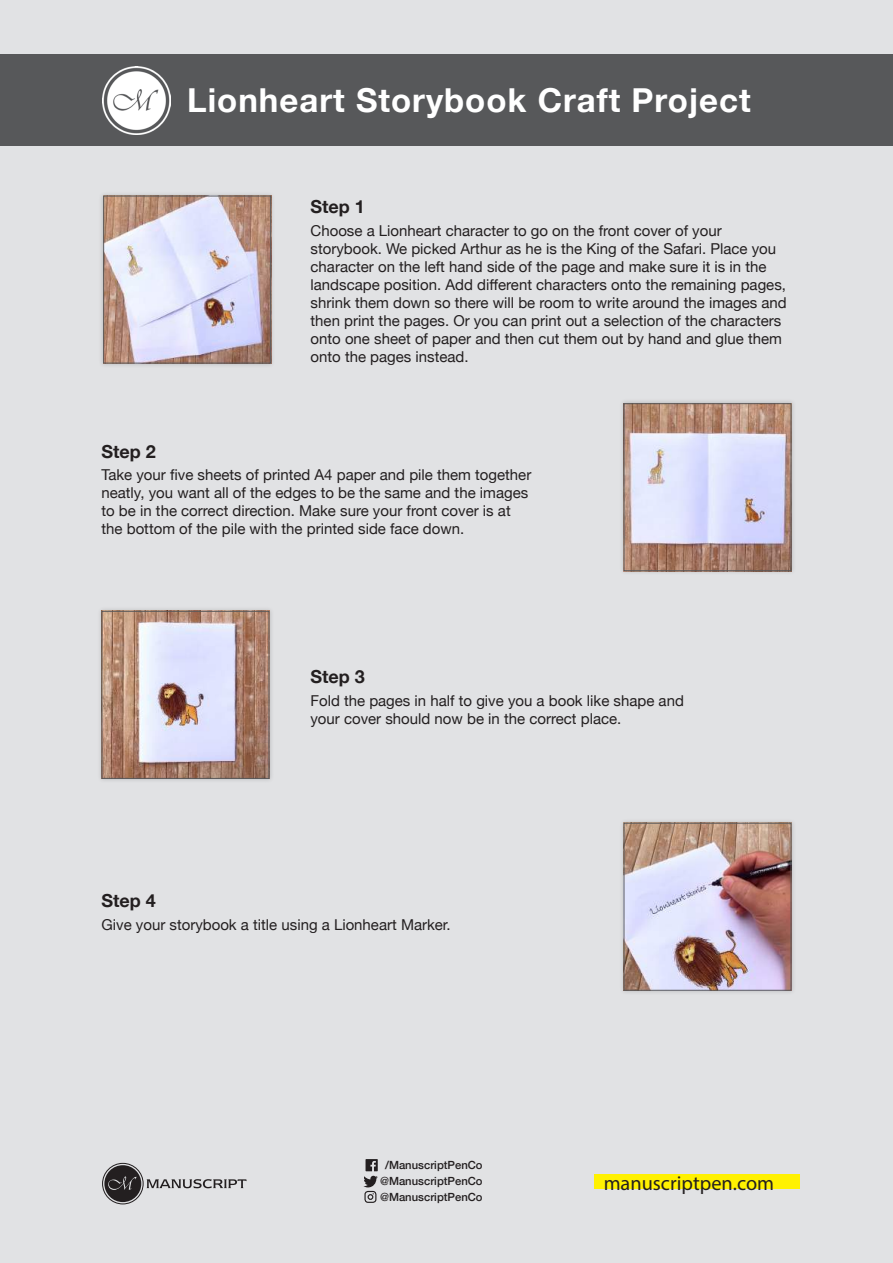
<style>
.page{position:relative;width:893px;height:1263px;background:#e1e2e4}
.page>*{position:absolute;margin:0;border:0;box-sizing:border-box;transform-origin:0 0}
.t1{font:700 33px "Helvetica Neue";letter-spacing:.03em;color:#fff}
.t2{font:24.15px "Myriad Pro";letter-spacing:.03em;color:#fff}
.t3{font:20.25px "Myriad Pro";color:#231f20}
.t4{font:700 18px "Helvetica Neue";color:#231f20}
.t5{font:15px/18px "Helvetica Neue";color:#231f20}
.t6{font:500 11.25px "Helvetica Neue";color:#231f20}
</style>
<div class="page">
<div style="left:594px;top:1174px;width:205px;height:14px;background:#fff101"></div>
<svg style="left:102px;top:1163px;width:145px;height:41px"></svg>
<div style="left:99px;top:191px;width:177px;height:177px;background:#231f20;opacity:.2"></div>
<img style="left:105px;top:198px;width:164px;height:164px">
<div style="left:103px;top:196px;width:168px;height:168px;border:1px solid #57585a"></div>
<svg style="left:363px;top:1159px;width:15px;height:28px"></svg>
<div style="left:364px;top:1191px;width:12px;height:12px;border:1px solid #231f20;border-radius:3px"></div>
<svg style="left:368px;top:1193px;width:6px;height:7px"></svg>
<div style="left:0;top:55px;width:893px;height:91px;background:#57585a"></div>
<img style="left:103px;top:67px;width:67px;height:67px">
<div style="left:619px;top:398px;width:177px;height:178px;background:#231f20;opacity:.2"></div>
<img style="left:625px;top:405px;width:164px;height:164px">
<div style="left:623px;top:403px;width:168px;height:168px;border:1px solid #57585a"></div>
<div style="left:97px;top:606px;width:177px;height:177px;background:#231f20;opacity:.2"></div>
<img style="left:103px;top:613px;width:164px;height:164px">
<div style="left:101px;top:611px;width:168px;height:168px;border:1px solid #57585a"></div>
<div style="left:619px;top:818px;width:177px;height:177px;background:#231f20;opacity:.2"></div>
<img style="left:625px;top:825px;width:164px;height:164px">
<div style="left:623px;top:823px;width:168px;height:168px;border:1px solid #57585a"></div>
<h2 class="t2" style="left:271px;top:80px;width:288px">Easter Card Making Project</h2>
<h1 class="t1" style="left:187px;top:74px;width:565px">Lionheart Storybook Craft Project</h1>
<p class="t4" style="left:311px;top:193px;width:56px">Step 1</p>
<p class="t5" style="left:311px;top:222px;width:478px">Choose a Lionheart character to go on the front cover of your storybook. We picked Arthur as he is the King of the Safari. Place you character on the left hand side of the page and make sure it is in the landscape position. Add different characters onto the remaining pages, shrink them down so there will be room to write around the images and then print the pages. Or you can print out a selection of the characters onto one sheet of paper and then cut them out by hand and glue them onto the pages instead.</p>
<p class="t4" style="left:101px;top:437px;width:56px">Step 2</p>
<p class="t5" style="left:101px;top:467px;width:431px">Take your five sheets of printed A4 paper and pile them together neatly, you want all of the edges to be the same and the images to be in the correct direction. Make sure your front cover is at the bottom of the pile with the printed side face down.</p>
<p class="t4" style="left:310px;top:663px;width:56px">Step 3</p>
<p class="t5" style="left:310px;top:692px;width:375px">Fold the pages in half to give you a book like shape and your cover should now be in the correct place.</p>
<p class="t4" style="left:101px;top:886px;width:56px">Step 4</p>
<p class="t5" style="left:101px;top:916px;width:351px">Give your storybook a title using a Lionheart Marker.</p>
<p class="t6" style="left:385px;top:1156px;width:99px">/ManuscriptPenCo</p>
<p class="t6" style="left:380px;top:1188px;width:104px">@ManuscriptPenCo</p>
<p class="t6" style="left:380px;top:1172px;width:104px">@ManuscriptPenCo</p>
<h3 class="t3" style="left:604px;top:1171px;width:172px">manuscriptpen.com</h3>
</div>
